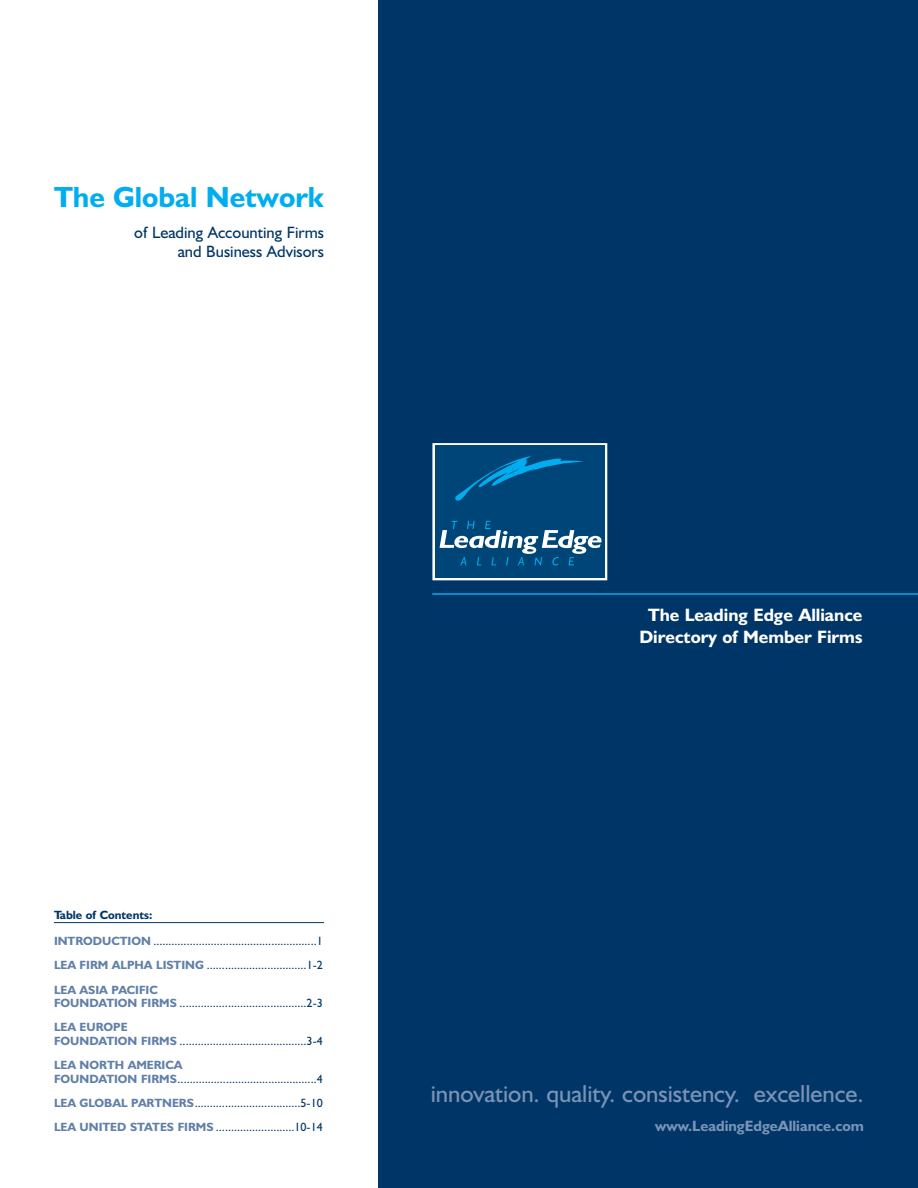
<style>
.page{position:relative;width:918px;height:1188px;background:#fff}
.page>*{position:absolute;margin:0;border:0;box-sizing:border-box;transform-origin:0 0}
.t1{font:700 29.25px "Humanist 521 BT";color:#00aeef}
.t2{font:24.75px "Humanist 521 BT";letter-spacing:-.005em;color:#7a93b6}
.t3{font:700 18px/21.6px "Humanist 521 BT";color:#fff;text-align:center}
.t4{font:16.5px/19.8px "Humanist 521 BT";color:#003667;text-align:right}
.t5{font:700 15px "Humanist 521 BT";color:#7a93b6}
.t6{font:12px/24.3px "Humanist 521 BT";color:#003667}
.s1{font-weight:700}
.s2{font-weight:700;color:#6180a7}
</style>
<div class="page">
<hr style="left:54px;top:922px;width:270px;height:1px;background:#003667">
<div style="left:378px;top:0;width:540px;height:1188px;background:#003667"></div>
<div style="left:432px;top:443px;width:175px;height:137px;border:5px solid #fff"></div>
<div style="left:435px;top:446px;width:170px;height:132px;background:#004577"></div>
<svg style="left:440px;top:521px;width:162px;height:44px"></svg>
<svg style="left:455px;top:456px;width:128px;height:45px"></svg>
<hr style="left:432px;top:593px;width:486px;height:2px;background:#00aeef">
<h1 class="t1" style="left:54px;top:187px;width:272px">The Global Network</h1>
<h3 class="t4" style="left:134px;top:224px;width:191px">of Leading Accounting Firms and Business Advisors</h3>
<p class="t6" style="left:54px;top:903px;width:270px;line-height:26px"><span class="s1">Table of Contents:<br></span><span class="s2">INTRODUCTION</span> ......................................................1</p>
<p class="t6" style="left:54px;top:954px;width:270px"><span class="s2">LEA FIRM ALPHA LISTING</span> .................................1-2<br><span class="s2">LEA ASIA PACIFIC</span></p>
<p class="t6" style="left:54px;top:992px;width:270px"><span class="s2">FOUNDATION FIRMS</span> ..........................................2-3<br><span class="s2">LEA EUROPE</span></p>
<p class="t6" style="left:54px;top:1030px;width:270px"><span class="s2">FOUNDATION FIRMS</span> ..........................................3-4<br><span class="s2">LEA NORTH AMERICA</span></p>
<p class="t6" style="left:54px;top:1068px;width:270px;text-align:justify"><span class="s2">FOUNDATION FIRMS</span>..............................................4<br><span class="s2">LEA GLOBAL PARTNERS</span>...................................5-10<br><span class="s2">LEA UNITED STATES FIRMS</span> ..........................10-14</p>
<h3 class="t3" style="left:639px;top:606px;width:225px">The Leading Edge Alliance<br>Directory of Member Firms</h3>
<h2 class="t2" style="left:431px;top:1085px;width:435px">innovation. quality. consistency. excellence.</h2>
<p class="t5" style="left:655px;top:1120px;width:210px">www.LeadingEdgeAlliance.com</p>
</div>
